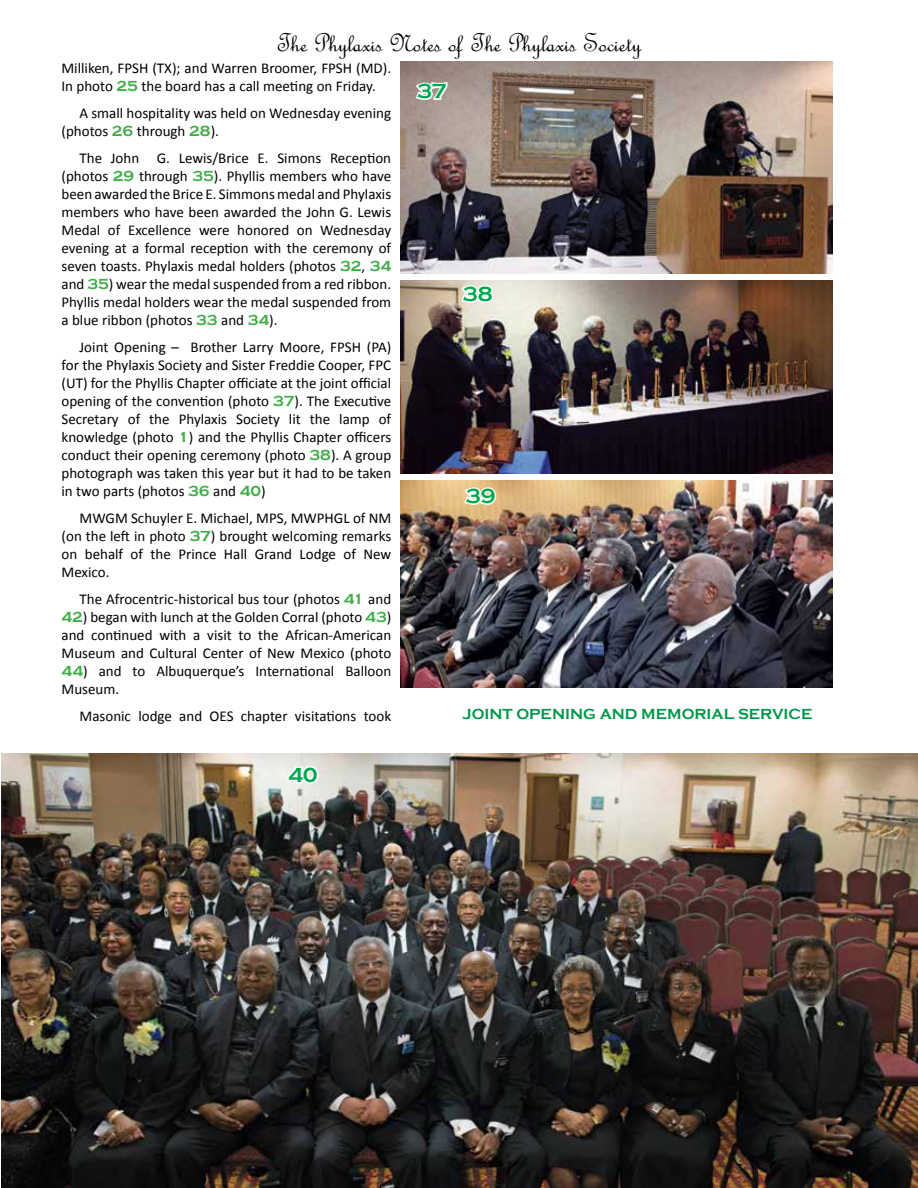
<style>
.page{position:relative;width:918px;height:1188px;background:#fff}
.page>*{position:absolute;margin:0;border:0;box-sizing:border-box;transform-origin:0 0}
.t1{font:27px "French Script";color:#000}
.t2{font:700 21px "Copperplate Gothic";color:#00a850}
.t3{font:15px/18px "Calibri";color:#000;text-align:justify}
.t4{font:700 15px "Copperplate Gothic";color:#009748}
.s1{font-family:"Copperplate Gothic";font-weight:700;color:#40ad48}
</style>
<div class="page">
<img style="left:400px;top:481px;width:432px;height:206px">
<img style="left:2px;top:754px;width:916px;height:434px">
<img style="left:400px;top:280px;width:432px;height:193px">
<img style="left:400px;top:62px;width:432px;height:212px">
<svg style="left:414px;top:80px;width:36px;height:22px"></svg>
<svg style="left:459px;top:283px;width:37px;height:22px"></svg>
<svg style="left:462px;top:485px;width:36px;height:22px"></svg>
<svg style="left:285px;top:763px;width:36px;height:23px"></svg>
<h1 class="t1" style="left:276px;top:27px;width:366px">The Phylaxis Notes of The Phylaxis Society</h1>
<p class="t3" style="left:62px;top:59px;width:331px">Milliken, FPSH (TX); and Warren Broomer, FPSH (MD).<br>In photo <span class="s1">25</span> the board has a call meeting on Friday.</p>
<p class="t3" style="left:61px;top:104px;width:331px;text-indent:18px">A small hospitality was held on Wednesday evening (photos <span class="s1">26</span> through <span class="s1">28</span>).</p>
<p class="t3" style="left:62px;top:149px;width:331px;text-indent:18px">The John G. Lewis/Brice E. Simons Reception (photos <span class="s1">29</span> through <span class="s1">35</span>). Phyllis members who have been awarded the Brice E. Simmons medal and Phylaxis members who have been awarded the John G. Lewis Medal of Excellence were honored on Wednesday evening at a formal reception with the ceremony of seven toasts. Phylaxis medal holders (photos <span class="s1">32</span>, <span class="s1">34 </span>and <span class="s1">35</span>) wear the medal suspended from a red ribbon.<br>Phyllis medal holders wear the medal suspended from a blue ribbon (photos <span class="s1">33</span> and <span class="s1">34</span>).</p>
<p class="t3" style="left:62px;top:338px;width:331px;text-indent:18px">Joint Opening – Brother Larry Moore, FPSH (PA) for the Phylaxis Society and Sister Freddie Cooper, FPC (UT) for the Phyllis Chapter officiate at the joint official opening of the convention (photo <span class="s1">37</span>). The Executive Secretary of the Phylaxis Society lit the lamp of knowledge (photo <span class="s1">1</span>) and the Phyllis Chapter officers conduct their opening ceremony (photo <span class="s1">38</span>). A group photograph was taken this year but it had to be taken in two parts (photos <span class="s1">36</span> and <span class="s1">40</span>)</p>
<p class="t3" style="left:62px;top:509px;width:331px;text-indent:18px">MWGM Schuyler E. Michael, MPS, MWPHGL of NM (on the left in photo <span class="s1">37</span>) brought welcoming remarks on behalf of the Prince Hall Grand Lodge of New Mexico.</p>
<p class="t3" style="left:80px;top:590px;width:313px">The Afrocentric-historical bus tour (photos <span class="s1">41</span> and</p>
<p class="t3" style="left:62px;top:608px;width:331px"><span class="s1">42</span>) began with lunch at the Golden Corral (photo <span class="s1">43</span>) and continued with a visit to the African-American Museum and Cultural Center of New Mexico (photo</p>
<p class="t3" style="left:62px;top:662px;width:331px"><span class="s1">44</span>) and to Albuquerque’s International Balloon<br>Museum.</p>
<p class="t3" style="left:80px;top:707px;width:313px">Masonic lodge and OES chapter visitations took</p>
<p class="t4" style="left:463px;top:706px;width:351px">JOINT OPENING AND MEMORIAL SERVICE</p>
<h2 class="t2" style="left:417px;top:80px;width:31px">37</h2>
<h2 class="t2" style="left:463px;top:283px;width:31px">38</h2>
<h2 class="t2" style="left:466px;top:485px;width:31px">39</h2>
<h2 class="t2" style="left:288px;top:763px;width:31px">40</h2>
</div>
